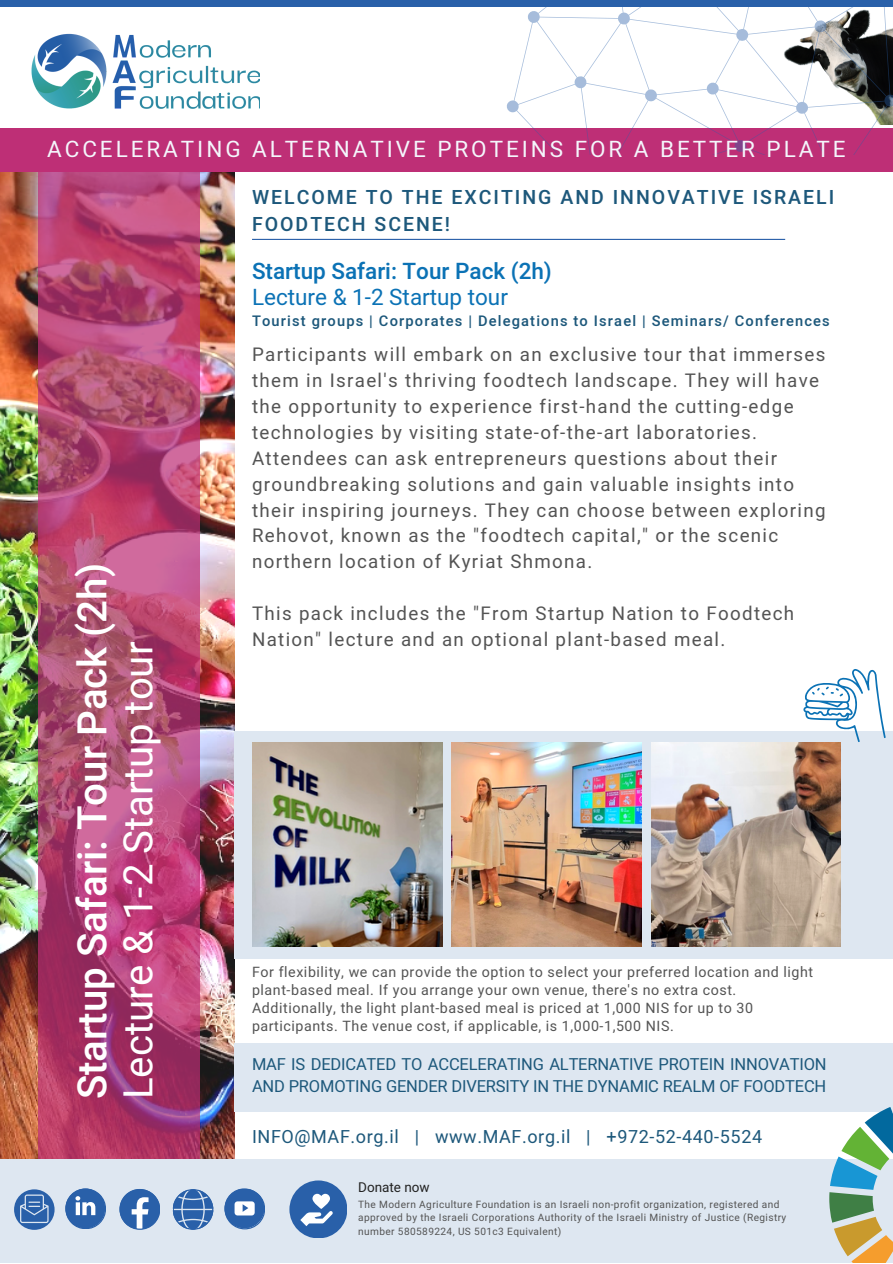
<style>
.page{position:relative;width:893px;height:1264px;background:#fff}
.page>*{position:absolute;margin:0;border:0;box-sizing:border-box;transform-origin:0 0}
.t1{font:500 40.2px "Heebo";color:#fff}
.t2{font:40.2px "Heebo";color:#fff}
.t3{font:22.5px "Heebo";letter-spacing:.13em;color:#f4f6fc}
.t4{font:500 22.5px "Heebo";color:#0b72b5}
.t5{font:22.5px "Heebo";color:#0b72b5}
.t6{font:500 19.5px/27px "Heebo";letter-spacing:.1em;color:#1d587b}
.t7{font:18.75px/25.8px "Heebo";letter-spacing:.07em;color:#545454}
.t8{font:18px "Heebo";letter-spacing:.035em;color:#1d587b}
.t9{font:16.5px/22.5px "Heebo";letter-spacing:-.01em;color:#1d587b}
.t10{font:500 14.55px "Heebo";letter-spacing:.08em;color:#1d587b}
.t11{font:14.25px/18px "Heebo";letter-spacing:.04em;color:#545454}
.t12{font:13.5px "Heebo";color:#222}
.t13{font:10.05px/13.5px "Heebo";letter-spacing:.04em;color:#545454}
</style>
<div class="page">
<img style="left:0;top:171px;width:234px;height:987px">
<div style="left:0;top:1159px;width:892px;height:103px;background:#dee7f1"></div>
<div style="left:234px;top:731px;width:658px;height:227px;background:#dee7f1"></div>
<div style="left:234px;top:1043px;width:658px;height:68px;background:#dee7f1"></div>
<img style="left:651px;top:742px;width:189px;height:204px">
<img style="left:252px;top:742px;width:190px;height:204px">
<img style="left:451px;top:742px;width:190px;height:204px">
<img style="left:31px;top:33px;width:229px;height:76px">
<div style="left:0;top:128px;width:892px;height:43px;background:#be2f76"></div>
<svg style="left:829px;top:1107px;width:63px;height:155px"></svg>
<svg style="left:506px;top:6px;width:386px;height:148px"></svg>
<div style="left:0;top:0;width:892px;height:6px;background:#2960a9"></div>
<hr style="left:252px;top:239px;width:533px;height:1px;background:#2960a9">
<svg style="left:38px;top:171px;width:162px;height:988px;background:#b24573"></svg>
<svg style="left:803px;top:669px;width:83px;height:73px"></svg>
<svg style="left:14px;top:1189px;width:41px;height:40px"></svg>
<svg style="left:65px;top:1188px;width:41px;height:41px"></svg>
<svg style="left:119px;top:1189px;width:41px;height:40px"></svg>
<svg style="left:173px;top:1189px;width:40px;height:40px"></svg>
<svg style="left:224px;top:1188px;width:41px;height:41px"></svg>
<div style="left:289px;top:1180px;width:58px;height:58px;background:#2960a9;border-radius:50%"></div>
<svg style="left:300px;top:1193px;width:33px;height:33px"></svg>
<p class="t3" style="left:47px;top:133px;width:799px">ACCELERATING ALTERNATIVE PROTEINS FOR A BETTER PLATE</p>
<p class="t1" style="left:64px;top:1099px;width:537px;rotate:-90deg">Startup Safari: Tour Pack (2h)</p>
<p class="t2" style="left:110px;top:1099px;width:459px;rotate:-90deg">Lecture &amp; 1-2 Startup tour</p>
<p class="t6" style="left:252px;top:185px;width:583px">WELCOME TO THE EXCITING AND INNOVATIVE ISRAELI<br>FOODTECH SCENE!</p>
<p class="t4" style="left:252px;top:256px;width:301px">Startup Safari: Tour Pack (2h)</p>
<p class="t5" style="left:252px;top:281px;width:257px">Lecture &amp; 1-2 Startup tour</p>
<p class="t10" style="left:252px;top:311px;width:579px">Tourist groups | Corporates | Delegations to Israel | Seminars/ Conferences</p>
<p class="t7" style="left:252px;top:342px;width:575px">Participants will embark on an exclusive tour that immerses them in Israel's thriving foodtech landscape. They will have the opportunity to experience first-hand the cutting-edge technologies by visiting state-of-the-art laboratories.<br>Attendees can ask entrepreneurs questions about their groundbreaking solutions and gain valuable insights into their inspiring journeys. They can choose between exploring Rehovot, known as the "foodtech capital," or the scenic northern location of Kyriat Shmona.</p>
<p class="t7" style="left:252px;top:601px;width:543px">This pack includes the "From Startup Nation to Foodtech<br>Nation" lecture and an optional plant-based meal.</p>
<p class="t11" style="left:252px;top:963px;width:562px">For flexibility, we can provide the option to select your preferred location and light plant-based meal. If you arrange your own venue, there's no extra cost.</p>
<p class="t11" style="left:252px;top:999px;width:502px">Additionally, the light plant-based meal is priced at 1,000 NIS for up to 30 participants. The venue cost, if applicable, is 1,000-1,500 NIS.</p>
<p class="t9" style="left:252px;top:1053px;width:576px">MAF IS DEDICATED TO ACCELERATING ALTERNATIVE PROTEIN INNOVATION<br>AND PROMOTING GENDER DIVERSITY IN THE DYNAMIC REALM OF FOODTECH</p>
<p class="t8" style="left:252px;top:1123px;width:511px">INFO@MAF.org.il | www.MAF.org.il | +972-52-440-5524</p>
<p class="t12" style="left:358px;top:1177px;width:73px">Donate now</p>
<p class="t13" style="left:358px;top:1197px;width:429px">The Modern Agriculture Foundation is an Israeli non-profit organization, registered and approved by the Israeli Corporations Authority of the Israeli Ministry of Justice (Registry number 580589224, US 501c3 Equivalent)</p>
</div>
